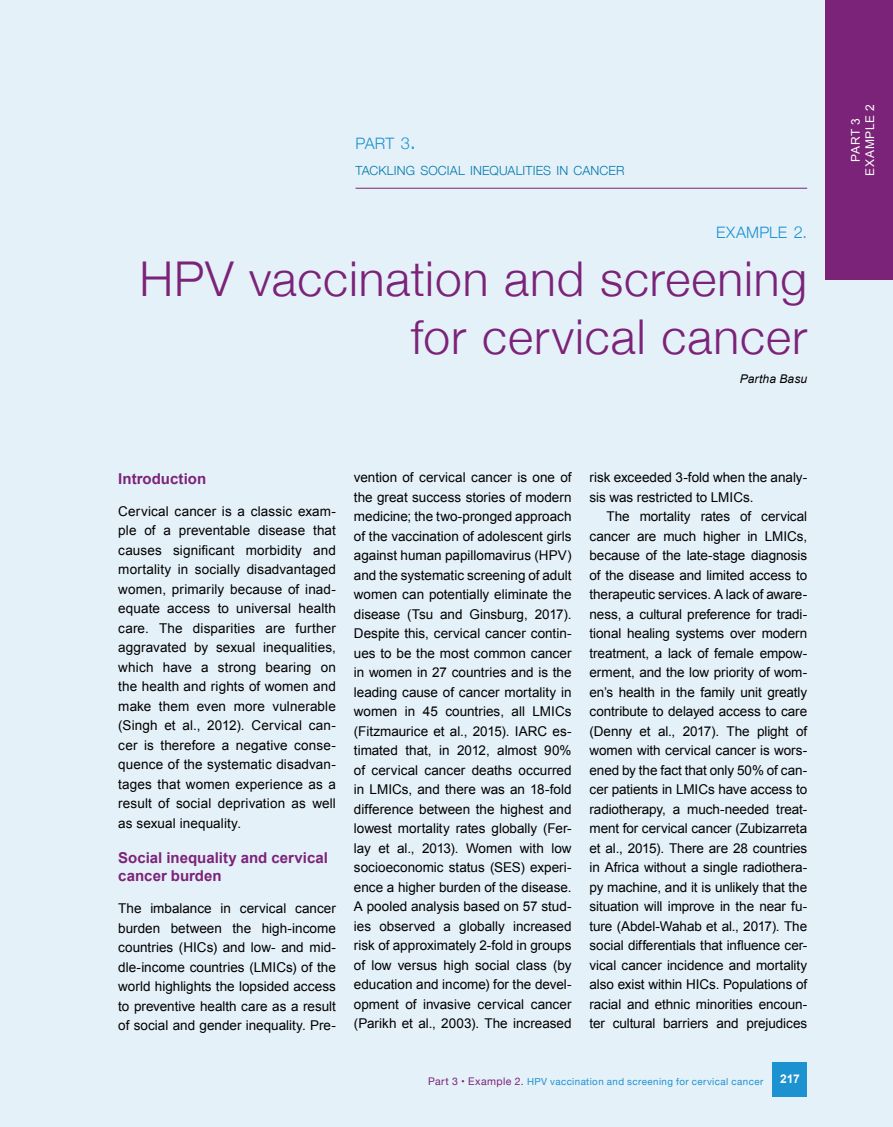
<style>
.page{position:relative;width:893px;height:1127px;background:#e5f1f8}
.page>*{position:absolute;margin:0;border:0;box-sizing:border-box;transform-origin:0 0}
.t1{font:300 48px/57.6px "Helvetica Neue";letter-spacing:.02em;color:#7b2379;text-align:right}
.t2{font:300 15.75px "Helvetica Neue";letter-spacing:.015em;color:#1c92d1}
.t3{font:700 15px/18px "Arial";color:#7b2379}
.t4{font:13.5px/19.5px "Arial";color:#000;text-align:justify}
.t5{font:300 12.6px "Helvetica Neue";letter-spacing:.01em;color:#0079ad}
.t6{font:12px/14.4px "Arial";letter-spacing:.05em;color:#fff;text-align:center}
.t7{font:italic 12px "Arial";letter-spacing:.01em;color:#000}
.t8{font:700 12px "Arial";color:#fff}
.t9{font:9.75px "Helvetica Neue";letter-spacing:.045em;color:#1c92d1}
.s1{font-size:16.5px}
.s2{font-size:22.5px}
.s3{font-size:10.5px;color:#7b2379}
</style>
<div class="page">
<div style="left:773px;top:1062px;width:34px;height:34px;background:#1c92d1"></div>
<div style="left:825px;top:0;width:68px;height:280px;background:#7b2379"></div>
<hr style="left:356px;top:188px;width:451px;height:1px;background:#7b2379">
<p class="t2" style="left:356px;top:131px;width:62px">PART <span class="s1">3</span><span class="s2">.</span></p>
<p class="t5" style="left:356px;top:161px;width:270px">TACKLING SOCIAL INEQUALITIES IN CANCER</p>
<p class="t2" style="left:716px;top:220px;width:93px">EXAMPLE <span class="s1">2</span><span class="s1">.</span></p>
<h1 class="t1" style="left:140px;top:247px;width:669px">HPV vaccination and screening for cervical cancer</h1>
<p class="t7" style="left:740px;top:371px;width:69px">Partha Basu</p>
<p class="t3" style="left:118px;top:470px;width:89px">Introduction</p>
<p class="t4" style="left:118px;top:501px;width:219px">Cervical cancer is a classic exam&shy;ple of a preventable disease that causes significant morbidity and mortality in socially disadvantaged women, primarily because of inad&shy;equate access to universal health care. The disparities are further aggravated by sexual inequalities, which have a strong bearing on the health and rights of women and make them even more vulnerable (Singh et al., 2012). Cervical can&shy;cer is therefore a negative conse&shy;quence of the systematic disadvan&shy;tages that women experience as a result of social deprivation as well as sexual inequality.</p>
<p class="t3" style="left:118px;top:849px;width:211px">Social inequality and cervical cancer burden</p>
<p class="t4" style="left:118px;top:899px;width:219px">The imbalance in cervical cancer burden between the high-income countries (HICs) and low- and mid&shy;dle-income countries (LMICs) of the world highlights the lopsided access to preventive health care as a result of social and gender inequality. Pre-</p>
<p class="t4" style="left:354px;top:468px;width:219px">vention of cervical cancer is one of the great success stories of modern medicine; the two-pronged approach of the vaccination of adolescent girls against human papillomavirus (HPV) and the systematic screening of adult women can potentially eliminate the disease (Tsu and Ginsburg, 2017).<br>Despite this, cervical cancer contin&shy;ues to be the most common cancer in women in 27 countries and is the leading cause of cancer mortality in women in 45 countries, all LMICs (Fitzmaurice et al., 2015). IARC es&shy;timated that, in 2012, almost 90% of cervical cancer deaths occurred in LMICs, and there was an 18-fold difference between the highest and lowest mortality rates globally (Fer&shy;lay et al., 2013). Women with low socioeconomic status (SES) experi&shy;ence a higher burden of the disease.<br>A pooled analysis based on 57 stud&shy;ies observed a globally increased risk of approximately 2-fold in groups of low versus high social class (by education and income) for the devel&shy;opment of invasive cervical cancer (Parikh et al., 2003). The increased</p>
<p class="t4" style="left:590px;top:468px;width:219px">risk exceeded 3-fold when the analy&shy;sis was restricted to LMICs.</p>
<p class="t4" style="left:590px;top:507px;width:219px;text-indent:17px">The mortality rates of cervical cancer are much higher in LMICs, because of the late-stage diagnosis of the disease and limited access to therapeutic services. A lack of aware&shy;ness, a cultural preference for tradi&shy;tional healing systems over modern treatment, a lack of female empow&shy;erment, and the low priority of wom&shy;en’s health in the family unit greatly contribute to delayed access to care (Denny et al., 2017). The plight of women with cervical cancer is wors&shy;ened by the fact that only 50% of can&shy;cer patients in LMICs have access to radiotherapy, a much-needed treat&shy;ment for cervical cancer (Zubizarreta et al., 2015). There are 28 countries in Africa without a single radiothera&shy;py machine, and it is unlikely that the situation will improve in the near fu&shy;ture (Abdel-Wahab et al., 2017). The social differentials that influence cer&shy;vical cancer incidence and mortality also exist within HICs. Populations of racial and ethnic minorities encoun&shy;ter cultural barriers and prejudices</p>
<p class="t9" style="left:428px;top:1074px;width:337px"><span class="s3">Part 3 • Example 2.</span> HPV vaccination and screening for cervical cancer</p>
<p class="t8" style="left:780px;top:1071px;width:21px">217</p>
<p class="t6" style="left:849px;top:176px;width:73px;rotate:-90deg">PART 3<br>EXAMPLE 2</p>
</div>
